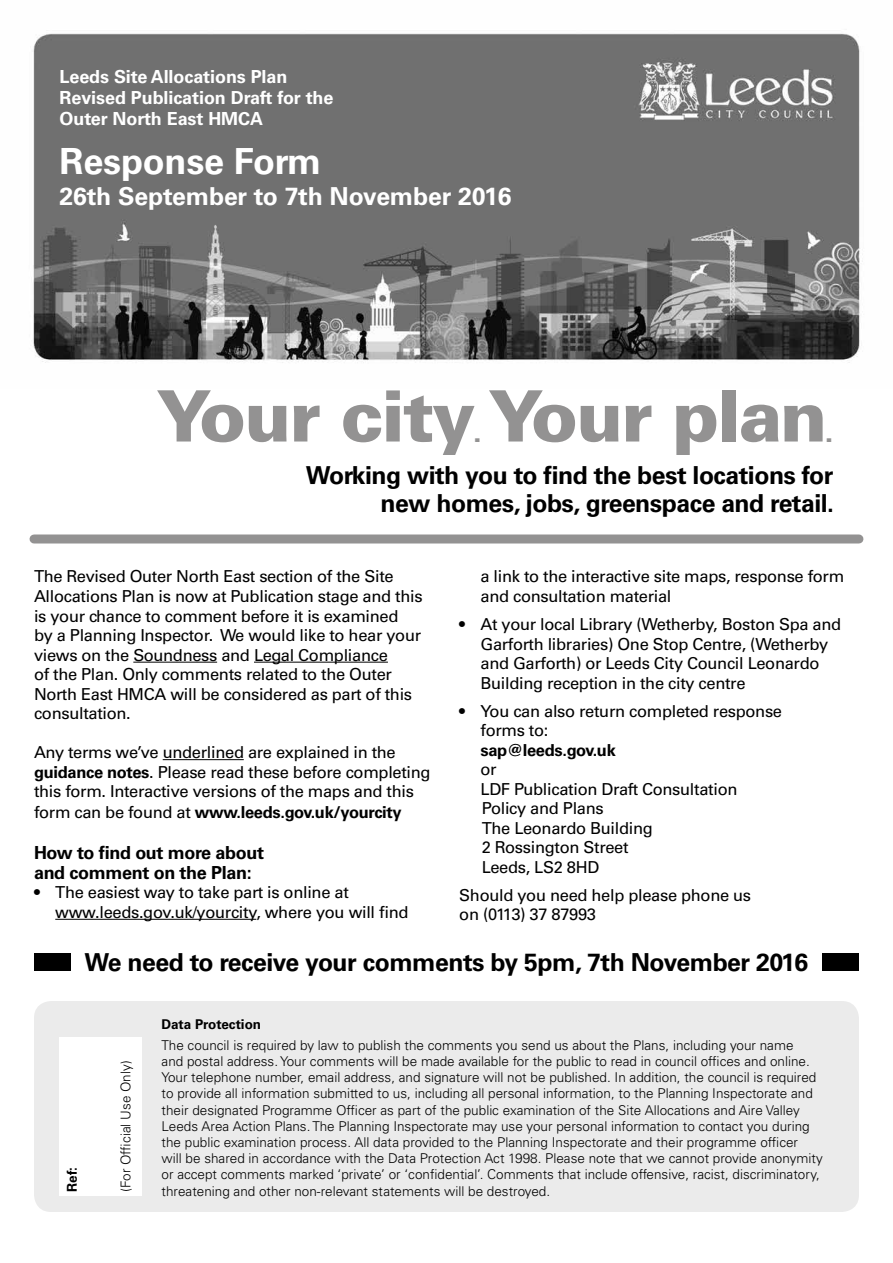
<style>
.page{position:relative;width:893px;height:1263px;background:#fff}
.page>*{position:absolute;margin:0;border:0;box-sizing:border-box;transform-origin:0 0}
.t1{font:900 70.95px "Univers LT Std";letter-spacing:-.03em;color:#939292}
.t2{font:700 36px "Univers LT Std";letter-spacing:-.005em;color:#fff}
.t3{font:700 24.75px/28.5px "Univers LT Std";letter-spacing:-.02em;color:#000;text-align:right}
.t4{font:700 24.75px "Univers LT Std";letter-spacing:-.005em;color:#fff}
.t5{font:900 24.75px "Univers LT Std";color:#939292}
.t6{font:700 18px/21px "Univers LT Std";letter-spacing:-.005em;color:#fff}
.t7{font:700 18px/19.5px "Univers LT Std";letter-spacing:-.02em;color:#000}
.t8{font:16.5px/19.5px "Univers LT Std";letter-spacing:-.02em;color:#000}
.t9{font:700 16.5px "Univers LT Std";letter-spacing:-.02em;color:#000}
.t10{font:300 13.5px/16.2px "Univers LT Std";color:#000}
.t11{font:700 13.5px "Univers LT Std";color:#000}
.s1{font-weight:700}
.s2{font-weight:400}
</style>
<div class="page">
<img style="left:33px;top:33px;width:830px;height:330px">
<hr style="left:133px;top:662px;width:84px;height:1px;background:#000">
<hr style="left:254px;top:662px;width:134px;height:1px;background:#000">
<hr style="left:163px;top:759px;width:81px;height:1px;background:#000">
<hr style="left:55px;top:919px;width:201px;height:1px;background:#000">
<div style="left:34px;top:1001px;width:825px;height:211px;background:#ebebeb;border-radius:17px"></div>
<div style="left:60px;top:1037px;width:82px;height:159px;background:#fff"></div>
<div style="left:822px;top:953px;width:36px;height:17px;background:#000"></div>
<div style="left:34px;top:953px;width:36px;height:17px;background:#000"></div>
<div style="left:34px;top:534px;width:825px;height:9px;background:#939292"></div>
<h3 class="t6" style="left:60px;top:66px;width:276px">Leeds Site Allocations Plan<br>Revised Publication Draft for the<br>Outer North East HMCA</h3>
<h2 class="t2" style="left:60px;top:140px;width:263px">Response Form</h2>
<h3 class="t4" style="left:60px;top:182px;width:453px">26th September to 7th November 2016</h3>
<h1 class="t1" style="left:157px;top:372px;width:672px">Your city Your plan</h1>
<h3 class="t5" style="left:473px;top:417px;width:10px">.</h3>
<h3 class="t5" style="left:825px;top:417px;width:10px">.</h3>
<h3 class="t3" style="left:306px;top:461px;width:530px">Working with you to find the best locations for new homes, jobs, greenspace and retail.</h3>
<p class="t8" style="left:34px;top:567px;width:390px">The Revised Outer North East section of the Site Allocations Plan is now at Publication stage and this is your chance to comment before it is examined<br>by a Planning Inspector. We would like to hear your views on the Soundness and Legal Compliance<br>of the Plan. Only comments related to the Outer North East HMCA will be considered as part of this consultation.</p>
<p class="t8" style="left:34px;top:742px;width:398px">Any terms we’ve underlined are explained in the <span class="s1">guidance notes</span>. Please read these before completing this form. Interactive versions of the maps and this</p>
<p class="t9" style="left:34px;top:802px;width:369px"><span class="s2">form can be found at</span> www.leeds.gov.uk/yourcity</p>
<h3 class="t7" style="left:34px;top:843px;width:232px">How to find out more about and comment on the Plan:</h3>
<p class="t8" style="left:55px;top:883px;width:355px;text-indent:-21px">• The easiest way to take part is online at www.leeds.gov.uk/yourcity, where you will find</p>
<p class="t8" style="left:480px;top:567px;width:365px">a link to the interactive site maps, response form and consultation material</p>
<p class="t8" style="left:480px;top:614px;width:362px;text-indent:-21px">• At your local Library (Wetherby, Boston Spa and Garforth libraries) One Stop Centre, (Wetherby and Garforth) or Leeds City Council Leonardo Building reception in the city centre</p>
<p class="t8" style="left:480px;top:701px;width:303px;text-indent:-21px">• You can also return completed response forms to:</p>
<p class="t9" style="left:480px;top:740px;width:137px">sap@leeds.gov.uk</p>
<p class="t8" style="left:480px;top:759px;width:258px">or<br>LDF Publication Draft Consultation<br>Policy and Plans<br>The Leonardo Building<br>2 Rossington Street<br>Leeds, LS2 8HD</p>
<p class="t8" style="left:459px;top:885px;width:293px">Should you need help please phone us on (0113) 37 87993</p>
<h3 class="t3" style="left:85px;top:948px;width:725px">We need to receive your comments by 5pm, 7th November 2016</h3>
<p class="t11" style="left:64px;top:1191px;width:26px;rotate:-90deg">Ref:</p>
<p class="t10" style="left:118px;top:1191px;width:132px;rotate:-90deg">(For Official Use Only)</p>
<p class="t11" style="left:162px;top:1017px;width:101px">Data Protection</p>
<p class="t10" style="left:162px;top:1037px;width:663px">The council is required by law to publish the comments you send us about the Plans, including your name<br>and postal address. Your comments will be made available for the public to read in council offices and online.<br>Your telephone number, email address, and signature will not be published. In addition, the council is required to provide all information submitted to us, including all personal information, to the Planning Inspectorate and their designated Programme Officer as part of the public examination of the Site Allocations and Aire Valley Leeds Area Action Plans. The Planning Inspectorate may use your personal information to contact you during the public examination process. All data provided to the Planning Inspectorate and their programme officer<br>will be shared in accordance with the Data Protection Act 1998. Please note that we cannot provide anonymity or accept comments marked ‘private’ or ‘confidential’. Comments that include offensive, racist, discriminatory,</p>
<p class="t10" style="left:162px;top:1183px;width:390px">threatening and other non-relevant statements will be destroyed.</p>
</div>
